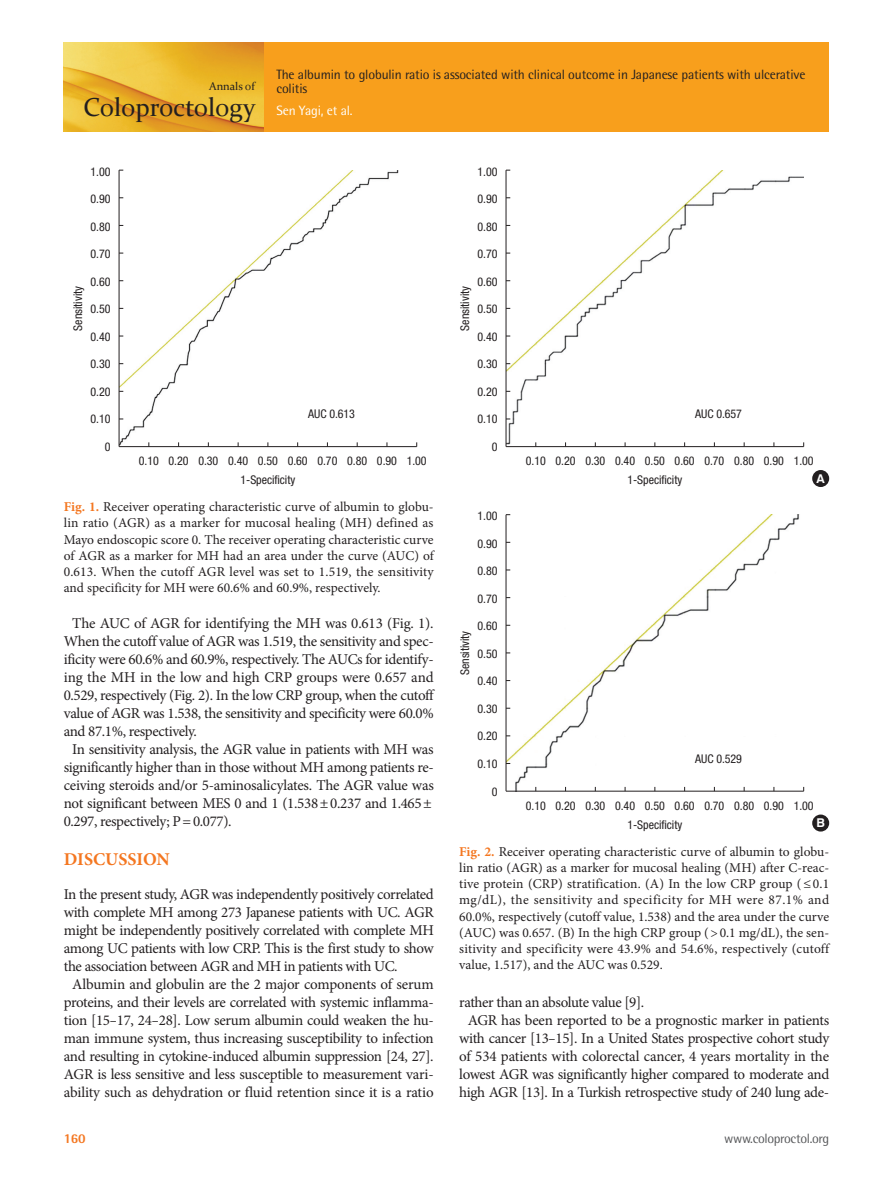
<style>
.page{position:relative;width:893px;height:1191px;background:#fff}
.page>*{position:absolute;margin:0;border:0;box-sizing:border-box;transform-origin:0 0}
.t1{font:25.95px "Constantia";color:#231f20}
.본문제목_대{font:700 18px "Minion Pro";color:#f47721}
.본문{font:15px/18px "Minion Pro";letter-spacing:-.02em;color:#231f20;text-align:center}
.본문_앞단락0{font:15px/18px "Minion Pro";letter-spacing:-.025em;color:#231f20;text-align:justify}
.표그림설명{font:13.5px/16.2px "Minion Pro";color:#231f20;text-align:justify}
.t2{font:13.5px/13.5px "Rotis Semi Sans Std";letter-spacing:-.01em;color:#231f20}
.t3{font:13.5px "Rotis Semi Sans Std";letter-spacing:-.025em;color:#57585a}
.t4{font:13.5px "Rotis Semi Sans Std";letter-spacing:-.01em;color:#fff}
.t5{font:800 13.5px "Rotis Semi Sans Std";color:#f47721}
.t6{font:700 12.15px "Swiss 721 BT";color:#fff}
.그림_지문_8pt{font:condensed 12px "Helvetica Neue LT Std";letter-spacing:-.005em;color:#231f20}
.t7{font:11.25px "Constantia";color:#231f20}
.s1{font-weight:700;color:#f47721}
</style>
<div class="page">
<div style="left:264px;top:43px;width:565px;height:89px;background:#f89f1c"></div>
<img style="left:64px;top:43px;width:200px;height:89px">
<img style="left:120px;top:170px;width:279px;height:276px">
<hr style="left:119px;top:446px;width:298px;height:1px;background:#231f20">
<hr style="left:119px;top:170px;width:1px;height:276px;background:#231f20">
<img style="left:507px;top:514px;width:297px;height:276px">
<img style="left:507px;top:170px;width:297px;height:276px">
<hr style="left:506px;top:790px;width:298px;height:1px;background:#231f20">
<hr style="left:506px;top:446px;width:298px;height:1px;background:#231f20">
<hr style="left:506px;top:514px;width:1px;height:277px;background:#231f20">
<hr style="left:506px;top:170px;width:1px;height:276px;background:#231f20">
<div style="left:812px;top:814px;width:17px;height:17px;background:#231f20;border-radius:50%"></div>
<div style="left:812px;top:470px;width:17px;height:17px;background:#231f20;border-radius:50%"></div>
<p class="t7" style="left:209px;top:79px;width:47px">Annals of</p>
<h1 class="t1" style="left:83px;top:90px;width:174px">Coloproctology</h1>
<p class="그림_지문_8pt" style="left:91px;top:165px;width:21px">1.00</p>
<p class="그림_지문_8pt" style="left:91px;top:192px;width:21px">0.90</p>
<p class="그림_지문_8pt" style="left:91px;top:220px;width:21px">0.80</p>
<p class="그림_지문_8pt" style="left:91px;top:247px;width:21px">0.70</p>
<p class="그림_지문_8pt" style="left:91px;top:275px;width:21px">0.60</p>
<p class="그림_지문_8pt" style="left:91px;top:302px;width:21px">0.50</p>
<p class="그림_지문_8pt" style="left:91px;top:330px;width:21px">0.40</p>
<p class="그림_지문_8pt" style="left:91px;top:357px;width:21px">0.30</p>
<p class="그림_지문_8pt" style="left:91px;top:385px;width:21px">0.20</p>
<p class="그림_지문_8pt" style="left:91px;top:412px;width:21px">0.10</p>
<p class="그림_지문_8pt" style="left:105px;top:440px;width:7px">0</p>
<p class="그림_지문_8pt" style="left:71px;top:331px;width:46px;rotate:-90deg">Sensitivity</p>
<p class="t2" style="left:276px;top:68px;width:531px">The albumin to globulin ratio is associated with clinical outcome in Japanese patients with ulcerative colitis</p>
<p class="t4" style="left:276px;top:102px;width:78px">Sen Yagi, et al.</p>
<p class="그림_지문_8pt" style="left:308px;top:407px;width:48px">AUC 0.613</p>
<p class="그림_지문_8pt" style="left:478px;top:165px;width:21px">1.00</p>
<p class="그림_지문_8pt" style="left:478px;top:192px;width:21px">0.90</p>
<p class="그림_지문_8pt" style="left:478px;top:220px;width:21px">0.80</p>
<p class="그림_지문_8pt" style="left:478px;top:247px;width:21px">0.70</p>
<p class="그림_지문_8pt" style="left:478px;top:275px;width:21px">0.60</p>
<p class="그림_지문_8pt" style="left:478px;top:302px;width:21px">0.50</p>
<p class="그림_지문_8pt" style="left:478px;top:330px;width:21px">0.40</p>
<p class="그림_지문_8pt" style="left:478px;top:357px;width:21px">0.30</p>
<p class="그림_지문_8pt" style="left:478px;top:385px;width:21px">0.20</p>
<p class="그림_지문_8pt" style="left:478px;top:412px;width:21px">0.10</p>
<p class="그림_지문_8pt" style="left:492px;top:440px;width:7px">0</p>
<p class="그림_지문_8pt" style="left:458px;top:331px;width:46px;rotate:-90deg">Sensitivity</p>
<p class="그림_지문_8pt" style="left:695px;top:407px;width:48px">AUC 0.657</p>
<p class="그림_지문_8pt" style="left:139px;top:454px;width:289px">0.10 0.20 0.30 0.40 0.50 0.60 0.70 0.80 0.90 1.00</p>
<p class="그림_지문_8pt" style="left:240px;top:473px;width:56px">1-Specificity</p>
<p class="표그림설명" style="left:64px;top:499px;width:371px"><span class="s1">Fig. 1.</span> Receiver operating characteristic curve of albumin to globu&shy;lin ratio (AGR) as a marker for mucosal healing (MH) defined as Mayo endoscopic score 0. The receiver operating characteristic curve of AGR as a marker for MH had an area under the curve (AUC) of 0.613. When the cutoff AGR level was set to 1.519, the sensitivity and specificity for MH were 60.6% and 60.9%, respectively.</p>
<p class="본문" style="left:64px;top:614px;width:371px;text-align:justify;text-indent:9px">The AUC of AGR for identifying the MH was 0.613 (Fig. 1).<br>When the cutoff value of AGR was 1.519, the sensitivity and spec&shy;ificity were 60.6% and 60.9%, respectively. The AUCs for identify&shy;ing the MH in the low and high CRP groups were 0.657 and 0.529, respectively (Fig. 2). In the low CRP group, when the cutoff value of AGR was 1.538, the sensitivity and specificity were 60.0% and 87.1%, respectively.</p>
<p class="본문" style="left:64px;top:740px;width:372px;text-align:left;text-indent:9px">In sensitivity analysis, the AGR value in patients with MH was significantly higher than in those without MH among patients re&shy;ceiving steroids and/or 5-aminosalicylates. The AGR value was not significant between MES 0 and 1 (1.538± 0.237 and 1.465± 0.297, respectively; P= 0.077).</p>
<p class="본문제목_대" style="left:64px;top:846px;width:108px">DISCUSSION</p>
<p class="본문_앞단락0" style="left:64px;top:884px;width:372px">In the present study, AGR was independently positively correlated with complete MH among 273 Japanese patients with UC. AGR might be independently positively correlated with complete MH among UC patients with low CRP. This is the first study to show the association between AGR and MH in patients with UC.</p>
<p class="본문" style="left:64px;top:974px;width:372px">Albumin and globulin are the 2 major components of serum proteins, and their levels are correlated with systemic inflamma&shy;tion [15–17, 24–28]. Low serum albumin could weaken the hu&shy;man immune system, thus increasing susceptibility to infection and resulting in cytokine-induced albumin suppression [24, 27].<br>AGR is less sensitive and less susceptible to measurement vari&shy;ability such as dehydration or fluid retention since it is a ratio</p>
<p class="t5" style="left:64px;top:1129px;width:23px">160</p>
<p class="그림_지문_8pt" style="left:526px;top:454px;width:289px">0.10 0.20 0.30 0.40 0.50 0.60 0.70 0.80 0.90 1.00</p>
<p class="그림_지문_8pt" style="left:478px;top:509px;width:21px">1.00</p>
<p class="그림_지문_8pt" style="left:478px;top:537px;width:21px">0.90</p>
<p class="그림_지문_8pt" style="left:478px;top:564px;width:21px">0.80</p>
<p class="그림_지문_8pt" style="left:478px;top:592px;width:21px">0.70</p>
<p class="그림_지문_8pt" style="left:478px;top:619px;width:21px">0.60</p>
<p class="그림_지문_8pt" style="left:478px;top:647px;width:21px">0.50</p>
<p class="그림_지문_8pt" style="left:478px;top:674px;width:21px">0.40</p>
<p class="그림_지문_8pt" style="left:478px;top:702px;width:21px">0.30</p>
<p class="그림_지문_8pt" style="left:478px;top:729px;width:21px">0.20</p>
<p class="그림_지문_8pt" style="left:478px;top:757px;width:21px">0.10</p>
<p class="그림_지문_8pt" style="left:492px;top:784px;width:7px">0</p>
<p class="그림_지문_8pt" style="left:458px;top:675px;width:46px;rotate:-90deg">Sensitivity</p>
<p class="그림_지문_8pt" style="left:627px;top:473px;width:56px">1-Specificity</p>
<p class="t6" style="left:816px;top:471px;width:10px">A</p>
<p class="그림_지문_8pt" style="left:695px;top:751px;width:48px">AUC 0.529</p>
<p class="그림_지문_8pt" style="left:526px;top:798px;width:289px">0.10 0.20 0.30 0.40 0.50 0.60 0.70 0.80 0.90 1.00</p>
<p class="그림_지문_8pt" style="left:627px;top:817px;width:56px">1-Specificity</p>
<p class="t6" style="left:816px;top:815px;width:10px">B</p>
<p class="표그림설명" style="left:459px;top:843px;width:371px"><span class="s1">Fig. 2.</span> Receiver operating characteristic curve of albumin to globu&shy;lin ratio (AGR) as a marker for mucosal healing (MH) after C-reac&shy;tive protein (CRP) stratification. (A) In the low CRP group ( ≤ 0.1 mg/dL), the sensitivity and specificity for MH were 87.1% and 60.0%, respectively (cutoff value, 1.538) and the area under the curve (AUC) was 0.657. (B) In the high CRP group ( &gt; 0.1 mg/dL), the sen&shy;sitivity and specificity were 43.9% and 54.6%, respectively (cutoff value, 1.517), and the AUC was 0.529.</p>
<p class="본문" style="left:459px;top:992px;width:187px">rather than an absolute value [9].</p>
<p class="본문" style="left:459px;top:1010px;width:372px">AGR has been reported to be a prognostic marker in patients with cancer [13–15]. In a United States prospective cohort study of 534 patients with colorectal cancer, 4 years mortality in the lowest AGR was significantly higher compared to moderate and high AGR [13]. In a Turkish retrospective study of 240 lung ade-</p>
<p class="t3" style="left:724px;top:1130px;width:106px">www.coloproctol.org</p>
</div>
